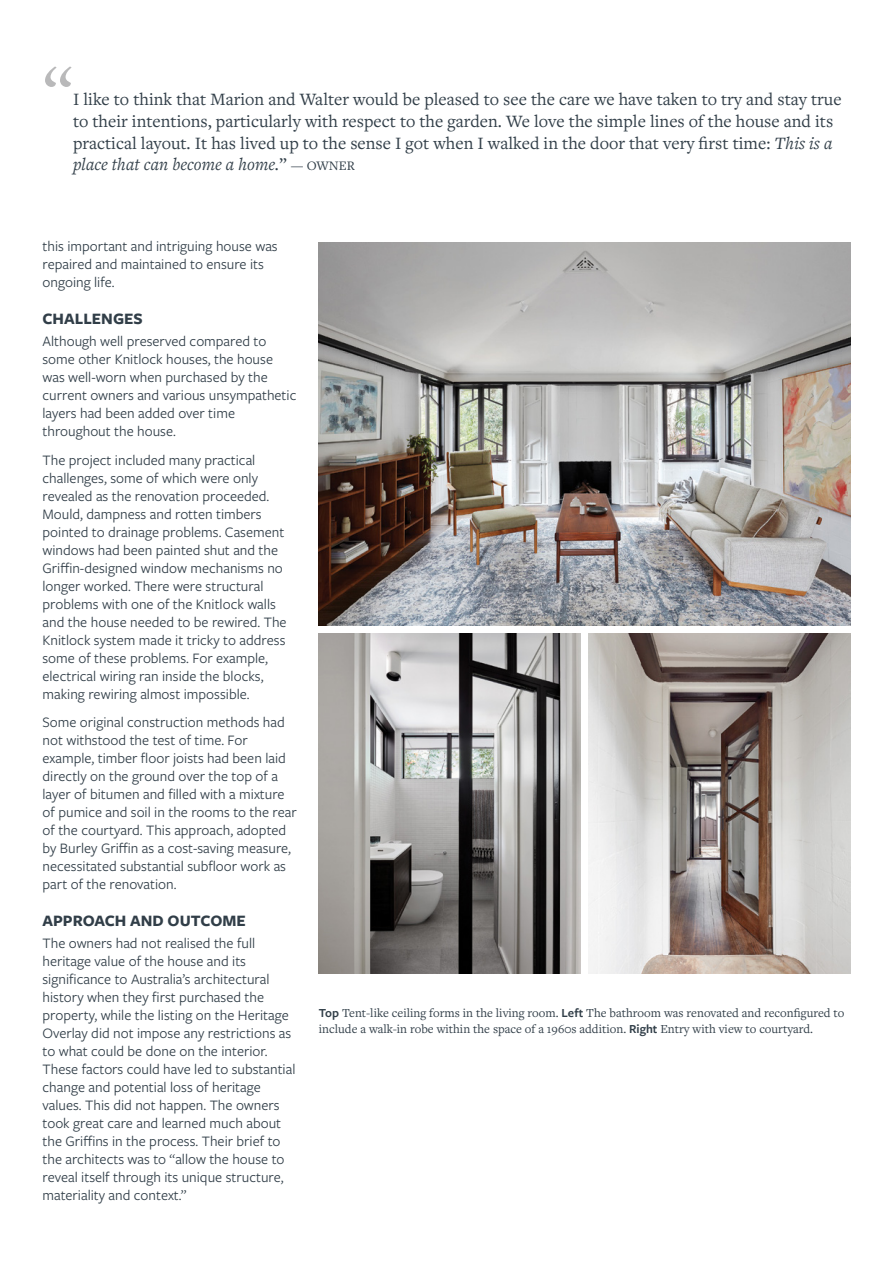
<style>
.page{position:relative;width:893px;height:1263px;background:#fff}
.page>*{position:absolute;margin:0;border:0;box-sizing:border-box;transform-origin:0 0}
.t1{font:72px "Freight Text Pro";color:#b9b9ba}
.t2{font:18px/21.6px "Freight Text Pro";color:#313e48}
.t3{font:700 16.5px "Freight Sans Pro";color:#313e48}
.t4{font:15px/18px "Freight Sans Pro";color:#313e48}
.t5{font:12.75px/15.8px "Freight Text Pro";color:#313e48}
.s1{font-style:italic}
.s2{font-size:13.5px}
.s3{font-family:"Freight Sans Pro";font-weight:600}
</style>
<div class="page">
<img style="left:319px;top:242px;width:531px;height:383px">
<img style="left:319px;top:634px;width:261px;height:340px">
<img style="left:589px;top:634px;width:261px;height:340px">
<h1 class="t1" style="left:43px;top:44px;width:32px">“</h1>
<p class="t2" style="left:73px;top:88px;width:770px">I like to think that Marion and Walter would be pleased to see the care we have taken to try and stay true to their intentions, particularly with respect to the garden. We love the simple lines of the house and its practical layout. It has lived up to the sense I got when I walked in the door that very first time: <span class="s1">This is a place that can become a home.</span>” <span class="s2">— OWNER</span></p>
<p class="t4" style="left:43px;top:237px;width:237px">this important and intriguing house was repaired and maintained to ensure its ongoing life.</p>
<p class="t3" style="left:43px;top:307px;width:102px">CHALLENGES</p>
<p class="t4" style="left:43px;top:332px;width:255px">Although well preserved compared to some other Knitlock houses, the house was well-worn when purchased by the current owners and various unsympathetic layers had been added over time throughout the house.</p>
<p class="t4" style="left:43px;top:450px;width:246px">The project included many practical challenges, some of which were only revealed as the renovation proceeded.<br>Mould, dampness and rotten timbers pointed to drainage problems. Casement windows had been painted shut and the Griffin-designed window mechanisms no longer worked. There were structural problems with one of the Knitlock walls and the house needed to be rewired. The Knitlock system made it tricky to address some of these problems. For example, electrical wiring ran inside the blocks, making rewiring almost impossible.</p>
<p class="t4" style="left:43px;top:713px;width:256px">Some original construction methods had not withstood the test of time. For example, timber floor joists had been laid directly on the ground over the top of a layer of bitumen and filled with a mixture of pumice and soil in the rooms to the rear of the courtyard. This approach, adopted by Burley Griffin as a cost-saving measure, necessitated substantial subfloor work as part of the renovation.</p>
<p class="t3" style="left:43px;top:909px;width:205px">APPROACH AND OUTCOME</p>
<p class="t4" style="left:43px;top:934px;width:254px">The owners had not realised the full heritage value of the house and its significance to Australia’s architectural history when they first purchased the property, while the listing on the Heritage Overlay did not impose any restrictions as to what could be done on the interior.<br>These factors could have led to substantial change and potential loss of heritage values. This did not happen. The owners took great care and learned much about the Griffins in the process. Their brief to the architects was to “allow the house to reveal itself through its unique structure, materiality and context.”</p>
<p class="t5" style="left:319px;top:1005px;width:527px"><span class="s3">Top</span> Tent-like ceiling forms in the living room. <span class="s3">Left</span> The bathroom was renovated and reconfigured to include a walk-in robe within the space of a 1960s addition. <span class="s3">Right</span> Entry with view to courtyard.</p>
</div>
